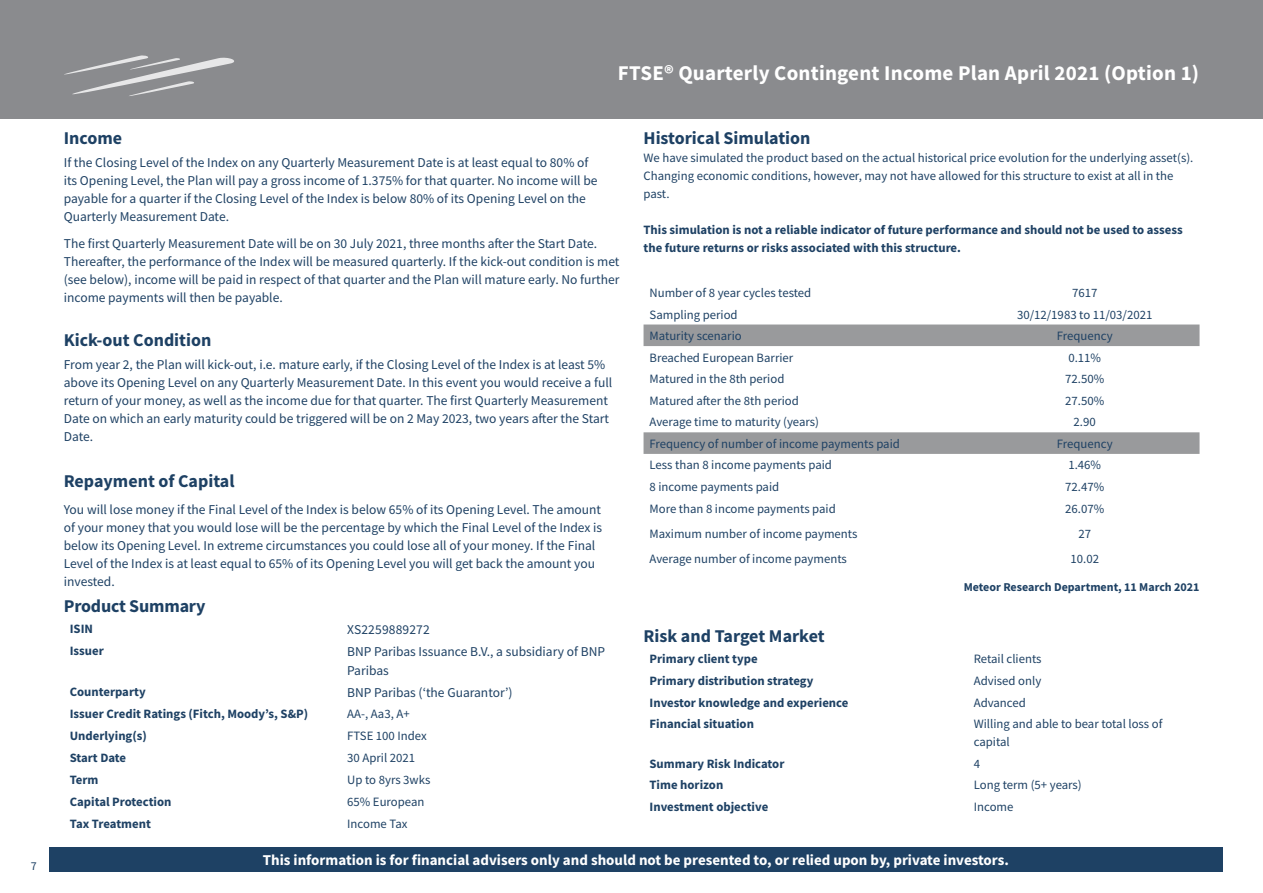
<style>
.page{position:relative;width:1263px;height:893px;background:#fff}
.page>*{position:absolute;margin:0;border:0;box-sizing:border-box;transform-origin:0 0}
.Plan_header{font:700 21px "Source Sans Pro";letter-spacing:.01em;color:#fff}
.Sub_heading{font:700 18px "Source Sans Pro";color:#1e4164}
.body_copy_-_factshee{font:700 18px "Source Sans Pro";color:#1e4164}
.Body_copy_bold{font:700 15px "Source Sans Pro";color:#fff}
.Body_Text{font:13.5px/18px "Source Sans Pro";color:#1e4164}
.Body_copy{font:12.75px/18px "Source Sans Pro";color:#1e4164}
.Body_copy-2{font:700 12.75px/18px "Source Sans Pro";color:#1e4164}
.Body_copy-3{font:700 12.75px "Source Sans Pro";letter-spacing:-.02em;color:#1e4164}
.t1{font:700 12px "Source Sans Pro";color:#1e4164}
.t2{font:12px "Source Sans Pro";color:#1e4164}
</style>
<div class="page">
<div style="left:643px;top:324px;width:556px;height:22px;background:#999a9c"></div>
<svg style="left:643px;top:432px;width:556px;height:22px;background:#9b9c9d"></svg>
<div style="left:0;top:0;width:1263px;height:118px;background:#8a8b8e"></div>
<svg style="left:64px;top:55px;width:170px;height:41px"></svg>
<div style="left:49px;top:847px;width:1174px;height:25px;background:#1e4164"></div>
<p class="t2" style="left:31px;top:858px;width:7px">7</p>
<p class="Plan_header" style="left:618px;top:58px;width:583px">FTSE® Quarterly Contingent Income Plan April 2021 (Option 1)</p>
<p class="Sub_heading" style="left:64px;top:126px;width:60px">Income</p>
<p class="Body_Text" style="left:64px;top:153px;width:535px">If the Closing Level of the Index on any Quarterly Measurement Date is at least equal to 80% of its Opening Level, the Plan will pay a gross income of 1.375% for that quarter. No income will be payable for a quarter if the Closing Level of the Index is below 80% of its Opening Level on the Quarterly Measurement Date.</p>
<p class="Body_Text" style="left:64px;top:234px;width:557px">The first Quarterly Measurement Date will be on 30 July 2021, three months after the Start Date.<br>Thereafter, the performance of the Index will be measured quarterly. If the kick-out condition is met (see below), income will be paid in respect of that quarter and the Plan will mature early. No further income payments will then be payable.</p>
<p class="Sub_heading" style="left:64px;top:328px;width:149px">Kick-out Condition</p>
<p class="Body_Text" style="left:64px;top:355px;width:550px">From year 2, the Plan will kick-out, i.e. mature early, if the Closing Level of the Index is at least 5% above its Opening Level on any Quarterly Measurement Date. In this event you would receive a full return of your money, as well as the income due for that quarter. The first Quarterly Measurement Date on which an early maturity could be triggered will be on 2 May 2023, two years after the Start Date.</p>
<p class="body_copy_-_factshee" style="left:64px;top:469px;width:172px">Repayment of Capital</p>
<p class="Body_Text" style="left:64px;top:500px;width:540px">You will lose money if the Final Level of the Index is below 65% of its Opening Level. The amount of your money that you would lose will be the percentage by which the Final Level of the Index is below its Opening Level. In extreme circumstances you could lose all of your money. If the Final Level of the Index is at least equal to 65% of its Opening Level you will get back the amount you invested.</p>
<p class="Sub_heading" style="left:64px;top:593px;width:143px">Product Summary</p>
<p class="Body_copy-2" style="left:70px;top:620px;width:25px">ISIN</p>
<p class="Body_Text" style="left:347px;top:620px;width:84px">XS2259889272</p>
<p class="Body_copy-2" style="left:70px;top:642px;width:36px">Issuer</p>
<p class="Body_Text" style="left:347px;top:642px;width:259px;line-height:18.8px">BNP Paribas Issuance B.V., a subsidiary of BNP<br>Paribas</p>
<p class="Body_copy-2" style="left:70px;top:683px;width:77px">Counterparty</p>
<p class="Body_Text" style="left:347px;top:683px;width:167px">BNP Paribas (‘the Guarantor’)</p>
<p class="Body_copy-2" style="left:70px;top:705px;width:240px">Issuer Credit Ratings (Fitch, Moody’s, S&amp;P)</p>
<p class="Body_copy" style="left:347px;top:705px;width:64px">AA-, Aa3, A+</p>
<p class="Body_copy-2" style="left:70px;top:727px;width:79px">Underlying(s)</p>
<p class="Body_copy" style="left:347px;top:727px;width:81px">FTSE 100 Index</p>
<p class="Body_copy-3" style="left:70px;top:749px;width:58px">Start Date</p>
<p class="Body_copy" style="left:347px;top:749px;width:69px">30 April 2021</p>
<p class="Body_copy-2" style="left:70px;top:771px;width:30px">Term</p>
<p class="Body_copy" style="left:347px;top:771px;width:85px">Up to 8yrs 3wks</p>
<p class="Body_copy-2" style="left:70px;top:793px;width:103px">Capital Protection</p>
<p class="Body_copy" style="left:347px;top:793px;width:79px">65% European</p>
<p class="Body_copy-2" style="left:70px;top:815px;width:83px">Tax Treatment</p>
<p class="Body_copy" style="left:347px;top:815px;width:62px">Income Tax</p>
<p class="Sub_heading" style="left:643px;top:126px;width:168px">Historical Simulation</p>
<p class="Body_copy" style="left:643px;top:149px;width:551px">We have simulated the product based on the actual historical price evolution for the underlying asset(s).<br>Changing economic conditions, however, may not have allowed for this structure to exist at all in the past.</p>
<p class="Body_copy-2" style="left:643px;top:221px;width:541px">This simulation is not a reliable indicator of future performance and should not be used to assess the future returns or risks associated with this structure.</p>
<p class="Body_copy" style="left:649px;top:284px;width:163px">Number of 8 year cycles tested</p>
<p class="Body_copy" style="left:1072px;top:284px;width:27px">7617</p>
<p class="Body_copy" style="left:649px;top:305px;width:90px">Sampling period</p>
<p class="Body_copy" style="left:1017px;top:305px;width:137px">30/12/1983 to 11/03/2021</p>
<p class="Body_copy" style="left:649px;top:327px;width:94px">Maturity scenario</p>
<p class="Body_copy" style="left:1057px;top:327px;width:57px">Frequency</p>
<p class="Body_copy" style="left:649px;top:348px;width:145px">Breached European Barrier</p>
<p class="Body_copy" style="left:1068px;top:348px;width:34px">0.11%</p>
<p class="Body_copy" style="left:649px;top:370px;width:136px">Matured in the 8th period</p>
<p class="Body_copy" style="left:1065px;top:370px;width:41px">72.50%</p>
<p class="Body_copy" style="left:649px;top:391px;width:151px">Matured after the 8th period</p>
<p class="Body_copy" style="left:1065px;top:391px;width:41px">27.50%</p>
<p class="Body_copy" style="left:649px;top:413px;width:171px">Average time to maturity (years)</p>
<p class="Body_copy" style="left:1074px;top:413px;width:24px">2.90</p>
<p class="Body_copy" style="left:649px;top:435px;width:252px">Frequency of number of income payments paid</p>
<p class="Body_copy" style="left:1057px;top:435px;width:57px">Frequency</p>
<p class="Body_copy" style="left:649px;top:456px;width:184px">Less than 8 income payments paid</p>
<p class="Body_copy" style="left:1068px;top:456px;width:34px">1.46%</p>
<p class="Body_copy" style="left:649px;top:478px;width:131px">8 income payments paid</p>
<p class="Body_copy" style="left:1065px;top:478px;width:41px">72.47%</p>
<p class="Body_copy" style="left:649px;top:499px;width:188px">More than 8 income payments paid</p>
<p class="Body_copy" style="left:1065px;top:499px;width:41px">26.07%</p>
<p class="Body_copy" style="left:649px;top:524px;width:209px">Maximum number of income payments</p>
<p class="Body_copy" style="left:1078px;top:524px;width:14px">27</p>
<p class="Body_copy" style="left:649px;top:549px;width:199px">Average number of income payments</p>
<p class="Body_copy" style="left:1070px;top:549px;width:30px">10.02</p>
<p class="t1" style="left:964px;top:579px;width:237px">Meteor Research Department, 11 March 2021</p>
<p class="Sub_heading" style="left:643px;top:624px;width:183px">Risk and Target Market</p>
<p class="Body_copy-2" style="left:649px;top:650px;width:110px">Primary client type</p>
<p class="Body_copy" style="left:974px;top:650px;width:69px">Retail clients</p>
<p class="Body_copy-2" style="left:649px;top:671px;width:165px">Primary distribution strategy</p>
<p class="Body_copy" style="left:974px;top:672px;width:69px">Advised only</p>
<p class="Body_copy-2" style="left:649px;top:693px;width:200px">Investor knowledge and experience</p>
<p class="Body_copy" style="left:974px;top:693px;width:54px">Advanced</p>
<p class="Body_copy-2" style="left:649px;top:715px;width:106px">Financial situation</p>
<p class="Body_copy" style="left:974px;top:715px;width:190px">Willing and able to bear total loss of capital</p>
<p class="Body_copy-2" style="left:649px;top:754px;width:136px">Summary Risk Indicator</p>
<p class="Body_copy" style="left:974px;top:754px;width:8px">4</p>
<p class="Body_copy-2" style="left:649px;top:776px;width:75px">Time horizon</p>
<p class="Body_copy" style="left:974px;top:776px;width:110px">Long term (5+ years)</p>
<p class="Body_copy-2" style="left:649px;top:797px;width:120px">Investment objective</p>
<p class="Body_copy" style="left:974px;top:797px;width:41px">Income</p>
<p class="Body_copy_bold" style="left:263px;top:850px;width:747px">This information is for financial advisers only and should not be presented to, or relied upon by, private investors.</p>
</div>
